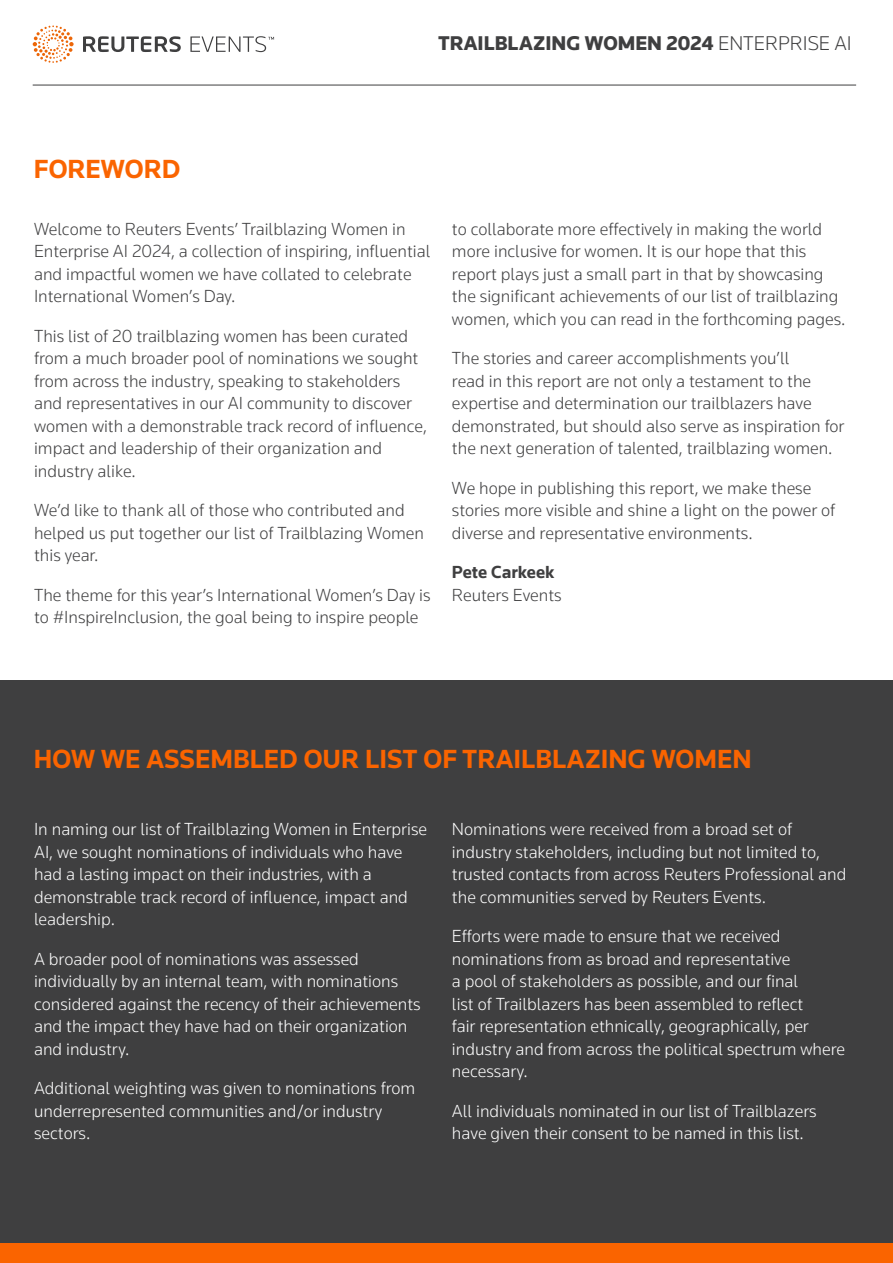
<style>
.page{position:relative;width:893px;height:1263px;background:#fff}
.page>*{position:absolute;margin:0;border:0;box-sizing:border-box;transform-origin:0 0}
.t1{font:700 27px "Knowledge 2017";color:#fa6400}
.t2{font:900 20.55px "Knowledge 2017";color:#3f3f40}
.t3{font:300 18px/22.5px "Knowledge 2017";color:#3f3f40}
.t4{font:300 18px/22.5px "Knowledge 2017";color:#fff}
.s1{font-weight:300}
.s2{font-weight:700}
</style>
<div class="page">
<svg style="left:83px;top:36px;width:191px;height:16px"></svg>
<svg style="left:33px;top:25px;width:41px;height:38px"></svg>
<hr style="left:33px;top:85px;width:823px;height:1px;background:#3f3f40">
<div style="left:0;top:1243px;width:893px;height:20px;background:#fa6400"></div>
<div style="left:0;top:680px;width:893px;height:563px;background:#3f3f40"></div>
<p class="t2" style="left:438px;top:30px;width:415px">TRAILBLAZING WOMEN 2024 <span class="s1">ENTERPRISE AI</span></p>
<p class="t1" style="left:34px;top:152px;width:148px">FOREWORD</p>
<p class="t3" style="left:34px;top:217px;width:398px">Welcome to Reuters Events’ Trailblazing Women in Enterprise AI 2024, a collection of inspiring, influential and impactful women we have collated to celebrate International Women’s Day.</p>
<p class="t3" style="left:34px;top:324px;width:394px">This list of 20 trailblazing women has been curated from a much broader pool of nominations we sought from across the industry, speaking to stakeholders and representatives in our AI community to discover women with a demonstrable track record of influence, impact and leadership of their organization and industry alike.</p>
<p class="t3" style="left:34px;top:499px;width:391px">We’d like to thank all of those who contributed and helped us put together our list of Trailblazing Women this year.</p>
<p class="t3" style="left:34px;top:583px;width:398px">The theme for this year’s International Women’s Day is to #InspireInclusion, the goal being to inspire people</p>
<p class="t3" style="left:452px;top:217px;width:395px">to collaborate more effectively in making the world more inclusive for women. It is our hope that this report plays just a small part in that by showcasing the significant achievements of our list of trailblazing women, which you can read in the forthcoming pages.</p>
<p class="t3" style="left:452px;top:347px;width:394px">The stories and career accomplishments you’ll<br>read in this report are not only a testament to the expertise and determination our trailblazers have demonstrated, but should also serve as inspiration for the next generation of talented, trailblazing women.</p>
<p class="t3" style="left:452px;top:476px;width:385px">We hope in publishing this report, we make these stories more visible and shine a light on the power of diverse and representative environments.</p>
<p class="t3" style="left:452px;top:561px;width:111px"><span class="s2">Pete Carkeek<br></span>Reuters Events</p>
<p class="t1" style="left:34px;top:742px;width:719px">HOW WE ASSEMBLED OUR LIST OF TRAILBLAZING WOMEN</p>
<p class="t4" style="left:34px;top:818px;width:394px">In naming our list of Trailblazing Women in Enterprise AI, we sought nominations of individuals who have had a lasting impact on their industries, with a demonstrable track record of influence, impact and leadership.</p>
<p class="t4" style="left:34px;top:947px;width:388px">A broader pool of nominations was assessed individually by an internal team, with nominations considered against the recency of their achievements and the impact they have had on their organization and industry.</p>
<p class="t4" style="left:34px;top:1077px;width:383px">Additional weighting was given to nominations from underrepresented communities and/or industry sectors.</p>
<p class="t4" style="left:452px;top:818px;width:396px">Nominations were received from a broad set of industry stakeholders, including but not limited to, trusted contacts from across Reuters Professional and the communities served by Reuters Events.</p>
<p class="t4" style="left:452px;top:925px;width:395px">Efforts were made to ensure that we received nominations from as broad and representative<br>a pool of stakeholders as possible, and our final<br>list of Trailblazers has been assembled to reflect<br>fair representation ethnically, geographically, per industry and from across the political spectrum where necessary.</p>
<p class="t4" style="left:452px;top:1099px;width:366px">All individuals nominated in our list of Trailblazers have given their consent to be named in this list.</p>
</div>
